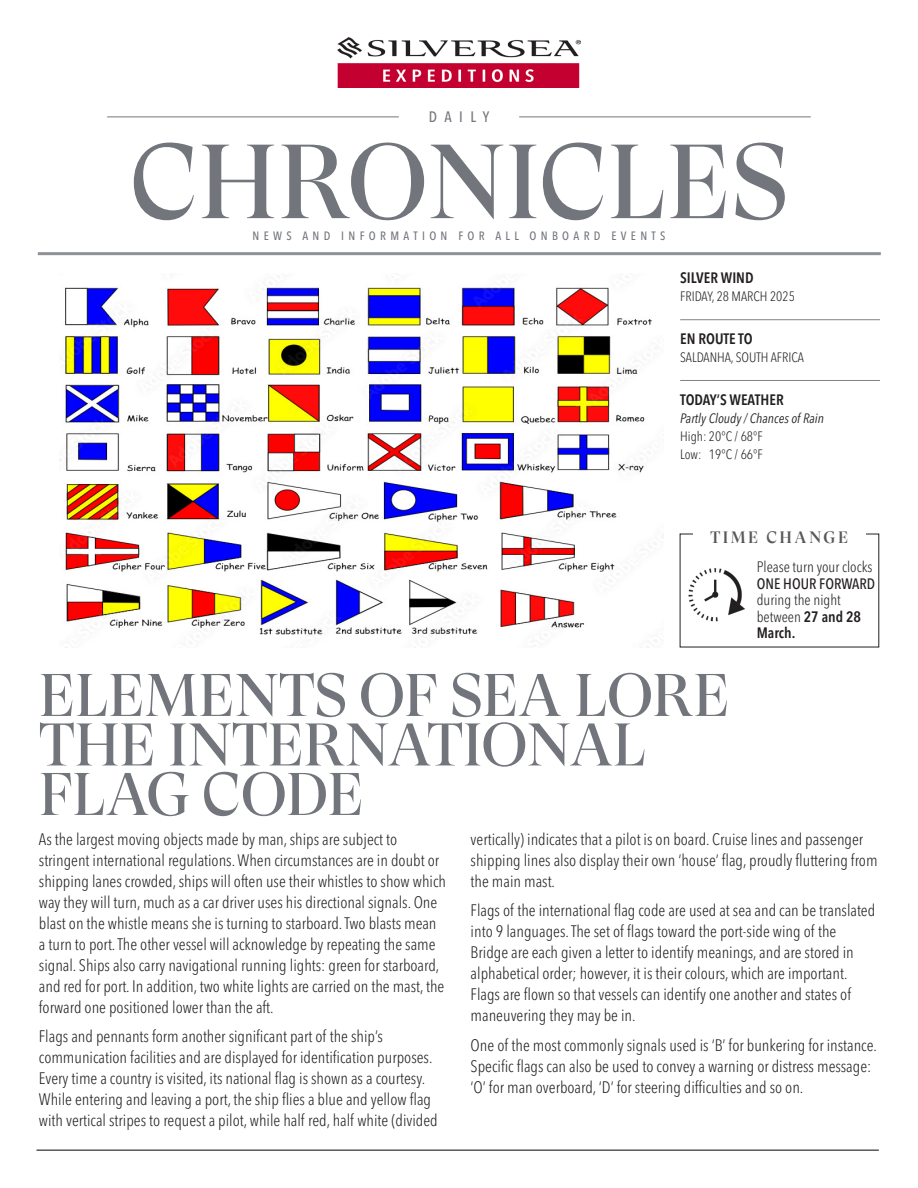
<style>
.page{position:relative;width:918px;height:1188px;background:#fff}
.page>*{position:absolute;margin:0;border:0;box-sizing:border-box;transform-origin:0 0}
.Page_1_-_Chronicle{font:105px "GT Super Display";letter-spacing:.005em;color:#72767c}
.Page_1_-_Article_Title{font:60px/49.5px "GT Super Display";color:#72767c}
.t1{font:300 condensed 16.5px/21px "Avenir Next LT Pro";color:#231f20}
.t2{font:500 16.5px "GT Super Display";letter-spacing:.15em;color:#57585a}
.t3{font:300 condensed 15px/16.5px "Avenir Next LT Pro";color:#231f20}
.Page_1_-_Anchor{font:600 condensed 15px "Avenir Next LT Pro";color:#231f20}
.Page_1_-_Daily{font:500 condensed 15px "Avenir Next LT Pro";letter-spacing:.49em;color:#72767c}
.Page_1_-_Arrival{font:300 condensed 13.5px "Avenir Next LT Pro";color:#231f20}
.Page_1_-_Arrival-2{font:italic condensed 13.5px "Avenir Next LT Pro";color:#231f20}
.Page_1_-_News___Info{font:500 condensed 12px "Avenir Next LT Pro";letter-spacing:.36em;color:#72767c}
.s1{font-weight:500}
.s2{font-weight:600}
</style>
<div class="page">
<hr style="left:519px;top:117px;width:292px;height:1px;background:#72767c">
<hr style="left:107px;top:117px;width:292px;height:1px;background:#72767c">
<hr style="left:38px;top:252px;width:843px;height:3px;background:#72767c">
<img style="left:337px;top:38px;width:243px;height:50px">
<hr style="left:680px;top:319px;width:200px;height:1px;background:#808285">
<hr style="left:680px;top:380px;width:200px;height:1px;background:#808285">
<img style="left:688px;top:568px;width:57px;height:54px">
<hr style="left:36px;top:1149px;width:843px;height:2px;background:#57585a">
<img style="left:59px;top:276px;width:597px;height:366px">
<p class="Page_1_-_Daily" style="left:429px;top:108px;width:62px">DAILY</p>
<p class="Page_1_-_Chronicle" style="left:130px;top:127px;width:660px">CHRONICLES</p>
<p class="Page_1_-_News___Info" style="left:253px;top:228px;width:414px">NEWS AND INFORMATION FOR ALL ONBOARD EVENTS</p>
<p class="Page_1_-_Anchor" style="left:680px;top:269px;width:75px">SILVER WIND</p>
<p class="Page_1_-_Arrival" style="left:680px;top:289px;width:116px">FRIDAY, 28 MARCH 2025</p>
<p class="Page_1_-_Anchor" style="left:680px;top:330px;width:74px">EN ROUTE TO</p>
<p class="Page_1_-_Arrival" style="left:680px;top:349px;width:125px">SALDANHA, SOUTH AFRICA</p>
<p class="Page_1_-_Anchor" style="left:680px;top:390px;width:105px">TODAY’S WEATHER</p>
<p class="Page_1_-_Arrival-2" style="left:680px;top:410px;width:145px">Partly Cloudy / Chances of Rain</p>
<p class="Page_1_-_Arrival" style="left:680px;top:428px;width:84px">High: 20°C / 68°F</p>
<p class="Page_1_-_Arrival" style="left:680px;top:446px;width:84px">Low: 19°C / 66°F</p>
<p class="t2" style="left:710px;top:529px;width:139px">TIME CHANGE</p>
<p class="t3" style="left:757px;top:559px;width:120px">Please turn your clocks<br><span class="s1">ONE HOUR FORWARD </span>during the night between <span class="s2">27 and 28<br>March.</span></p>
<p class="Page_1_-_Article_Title" style="left:39px;top:672px;width:692px">ELEMENTS OF SEA LORE</p>
<p class="Page_1_-_Article_Title" style="left:39px;top:722px;width:609px">THE INTERNATIONAL<br>FLAG CODE</p>
<p class="t1" style="left:39px;top:828px;width:409px">As the largest moving objects made by man, ships are subject to stringent international regulations. When circumstances are in doubt or shipping lanes crowded, ships will often use their whistles to show which way they will turn, much as a car driver uses his directional signals. One blast on the whistle means she is turning to starboard. Two blasts mean a turn to port. The other vessel will acknowledge by repeating the same signal. Ships also carry navigational running lights: green for starboard, and red for port. In addition, two white lights are carried on the mast, the forward one positioned lower than the aft.</p>
<p class="t1" style="left:39px;top:1026px;width:400px">Flags and pennants form another significant part of the ship’s communication facilities and are displayed for identification purposes.<br>Every time a country is visited, its national flag is shown as a courtesy.<br>While entering and leaving a port, the ship flies a blue and yellow flag with vertical stripes to request a pilot, while half red, half white (divided</p>
<p class="t1" style="left:471px;top:828px;width:408px">vertically) indicates that a pilot is on board. Cruise lines and passenger shipping lines also display their own ‘house’ flag, proudly fluttering from the main mast.</p>
<p class="t1" style="left:471px;top:900px;width:406px">Flags of the international flag code are used at sea and can be translated into 9 languages. The set of flags toward the port-side wing of the Bridge are each given a letter to identify meanings, and are stored in alphabetical order; however, it is their colours, which are important.<br>Flags are flown so that vessels can identify one another and states of maneuvering they may be in.</p>
<p class="t1" style="left:471px;top:1034px;width:408px">One of the most commonly signals used is ‘B’ for bunkering for instance.<br>Specific flags can also be used to convey a warning or distress message: ‘O’ for man overboard, ‘D’ for steering difficulties and so on.</p>
</div>
